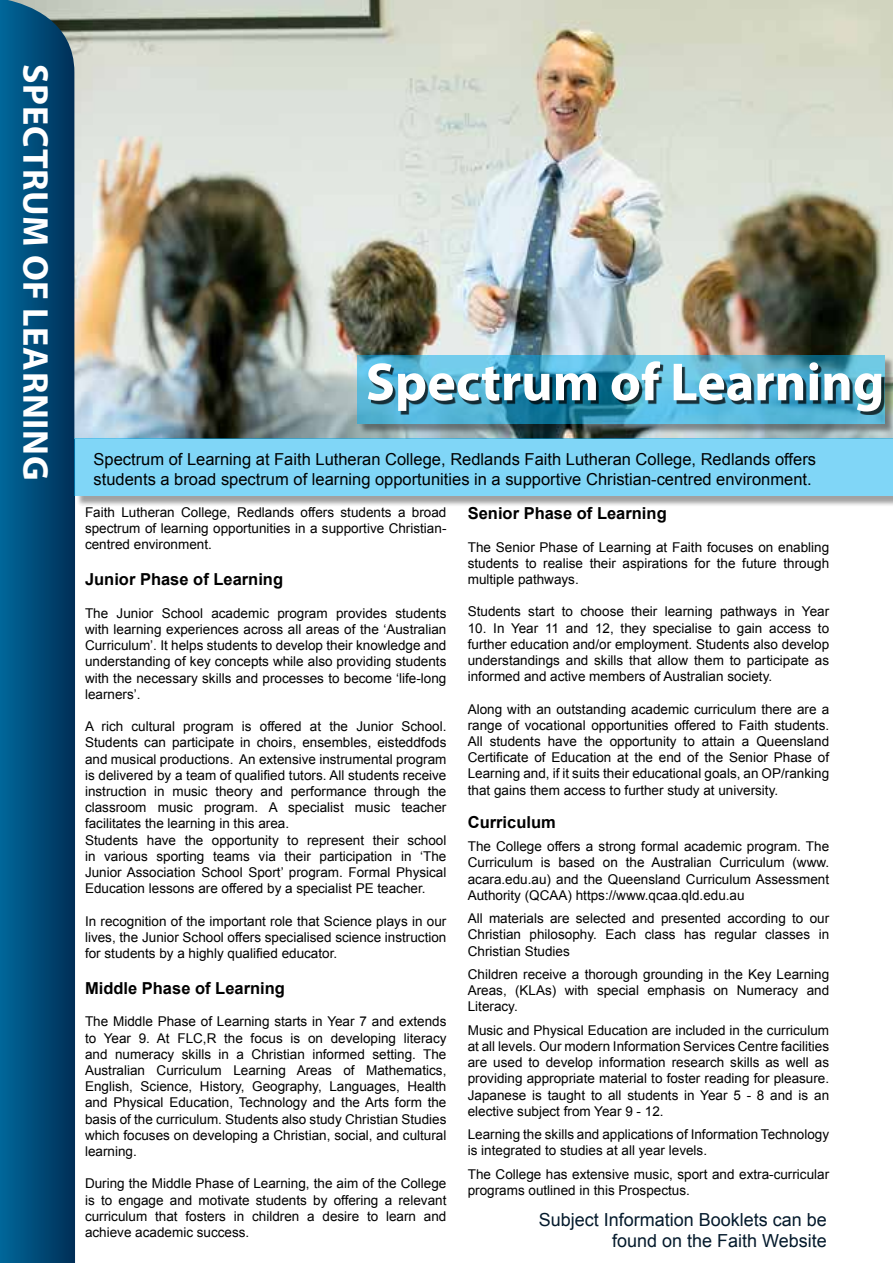
<style>
.page{position:relative;width:893px;height:1263px;background:#fff}
.page>*{position:absolute;margin:0;border:0;box-sizing:border-box;transform-origin:0 0}
.t1{font:700 54px "Myriad Pro";color:#fff}
.t2{font:700 36px "Myriad Pro";letter-spacing:.02em;color:#fff}
.t3{font:18px/21.6px "Arial";color:#041a2c;text-align:right}
.t4{font:16.5px/19.8px "Arial";color:#000}
.t5{font:700 16.5px "Arial";color:#000}
.t6{font:13.5px/16.2px "Arial";color:#000;text-align:justify}
</style>
<div class="page">
<img style="left:74px;top:0;width:819px;height:439px">
<svg style="left:0;top:0;width:74px;height:1263px;background:#024c79"></svg>
<div style="left:76px;top:440px;width:817px;height:67px;background:#000;opacity:.75"></div>
<div style="left:74px;top:439px;width:819px;height:57px;background:#80d6f7"></div>
<div style="left:359px;top:356px;width:534px;height:78px;background:#000;opacity:.75"></div>
<svg style="left:357px;top:354px;width:527px;height:69px;background:#55adcc"></svg>
<div style="left:371px;top:364px;width:514px;height:50px;background:#000;opacity:.75"></div>
<h2 class="t2" style="left:59px;top:64px;width:418px;rotate:90deg">SPECTRUM OF LEARNING</h2>
<h1 class="t1" style="left:366px;top:347px;width:520px">Spectrum of Learning</h1>
<p class="t4" style="left:94px;top:449px;width:724px">Spectrum of Learning at Faith Lutheran College, Redlands Faith Lutheran College, Redlands offers students a broad spectrum of learning opportunities in a supportive Christian-centred environment.</p>
<p class="t5" style="left:468px;top:502px;width:200px">Senior Phase of Learning</p>
<p class="t6" style="left:468px;top:539px;width:363px">The Senior Phase of Learning at Faith focuses on enabling students to realise their aspirations for the future through multiple pathways.</p>
<p class="t6" style="left:468px;top:604px;width:363px">Students start to choose their learning pathways in Year</p>
<p class="t6" style="left:468px;top:620px;width:363px">10. In Year 11 and 12, they specialise to gain access to further education and/or employment. Students also develop understandings and skills that allow them to participate as informed and active members of Australian society.</p>
<p class="t6" style="left:468px;top:701px;width:363px">Along with an outstanding academic curriculum there are a range of vocational opportunities offered to Faith students.<br>All students have the opportunity to attain a Queensland Certificate of Education at the end of the Senior Phase of Learning and, if it suits their educational goals, an OP/ranking that gains them access to further study at university.</p>
<p class="t5" style="left:468px;top:811px;width:90px">Curriculum</p>
<p class="t6" style="left:468px;top:838px;width:363px">The College offers a strong formal academic program. The Curriculum is based on the Australian Curriculum (www. acara.edu.au) and the Queensland Curriculum Assessment Authority (QCAA) https://www.qcaa.qld.edu.au</p>
<p class="t6" style="left:468px;top:910px;width:363px">All materials are selected and presented according to our Christian philosophy. Each class has regular classes in Christian Studies</p>
<p class="t6" style="left:468px;top:966px;width:363px">Children receive a thorough grounding in the Key Learning Areas, (KLAs) with special emphasis on Numeracy and Literacy.</p>
<p class="t6" style="left:468px;top:1022px;width:363px">Music and Physical Education are included in the curriculum at all levels. Our modern Information Services Centre facilities are used to develop information research skills as well as providing appropriate material to foster reading for pleasure.<br>Japanese is taught to all students in Year 5 - 8 and is an elective subject from Year 9 - 12.</p>
<p class="t6" style="left:468px;top:1126px;width:363px">Learning the skills and applications of Information Technology is integrated to studies at all year levels.</p>
<p class="t6" style="left:468px;top:1166px;width:363px">The College has extensive music, sport and extra-curricular programs outlined in this Prospectus.</p>
<h3 class="t3" style="left:539px;top:1209px;width:290px">Subject Information Booklets can be found on the Faith Website</h3>
<p class="t6" style="left:85px;top:504px;width:363px">Faith Lutheran College, Redlands offers students a broad spectrum of learning opportunities in a supportive Christian&shy;centred environment.</p>
<p class="t5" style="left:85px;top:568px;width:200px">Junior Phase of Learning</p>
<p class="t6" style="left:85px;top:605px;width:363px">The Junior School academic program provides students with learning experiences across all areas of the ‘Australian Curriculum’. It helps students to develop their knowledge and understanding of key concepts while also providing students with the necessary skills and processes to become ‘life-long learners’.</p>
<p class="t6" style="left:85px;top:718px;width:363px;text-align:left">A rich cultural program is offered at the Junior School.<br>Students can participate in choirs, ensembles, eisteddfods and musical productions. An extensive instrumental program is delivered by a team of qualified tutors. All students receive instruction in music theory and performance through the classroom music program. A specialist music teacher facilitates the learning in this area.<br>Students have the opportunity to represent their school in various sporting teams via their participation in ‘The Junior Association School Sport’ program. Formal Physical Education lessons are offered by a specialist PE teacher.</p>
<p class="t6" style="left:85px;top:913px;width:363px">In recognition of the important role that Science plays in our lives, the Junior School offers specialised science instruction for students by a highly qualified educator.</p>
<p class="t5" style="left:85px;top:977px;width:201px">Middle Phase of Learning</p>
<p class="t6" style="left:85px;top:1014px;width:363px">The Middle Phase of Learning starts in Year 7 and extends to Year 9. At FLC,R the focus is on developing literacy and numeracy skills in a Christian informed setting. The Australian Curriculum Learning Areas of Mathematics, English, Science, History, Geography, Languages, Health and Physical Education, Technology and the Arts form the basis of the curriculum. Students also study Christian Studies which focuses on developing a Christian, social, and cultural learning.</p>
<p class="t6" style="left:85px;top:1176px;width:363px">During the Middle Phase of Learning, the aim of the College is to engage and motivate students by offering a relevant curriculum that fosters in children a desire to learn and achieve academic success.</p>
</div>
